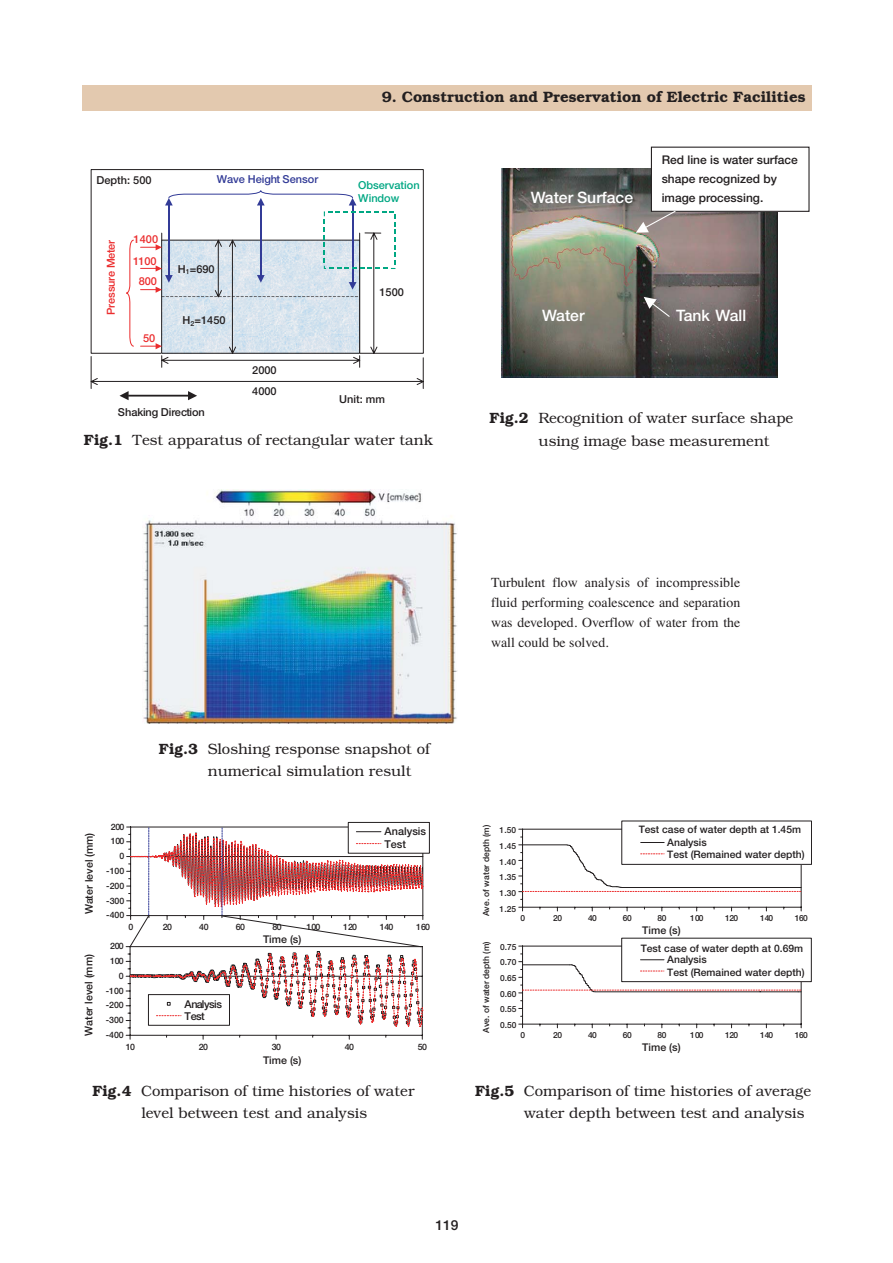
<style>
.page{position:relative;width:893px;height:1263px;background:#fff}
.page>*{position:absolute;margin:0;border:0;box-sizing:border-box;transform-origin:0 0}
.t1{font:500 15.75px "Helvetica Neue";color:#fff}
.t2{font:600 15px "Bookman";color:#231f20}
.t3{font:300 14.85px/22.4px "Bookman";color:#231f20}
.t4{font:13.8px/20.2px "Times";color:#231f20;text-align:justify}
.t5{font:700 13.8px "Futo Go B101";color:#231f20}
.t6{font:500 12px/19.2px "Helvetica Neue";color:#231f20}
.t7{font:500 10.95px/21.1px "Helvetica Neue";color:#231f20}
.t8{font:500 10.95px "Helvetica Neue";color:#eb2d2e}
.t9{font:500 10.95px/13.2px "Helvetica Neue";color:#00a783}
.t10{font:500 10.95px "Helvetica Neue";color:#323b97}
.t11{font:500 10.8px/11.9px "Helvetica Neue";letter-spacing:-.05em;color:#231f20}
.t12{font:500 10.8px/13px "Helvetica Neue";letter-spacing:-.005em;color:#231f20}
.t13{font:500 10.65px "Helvetica Neue";color:#231f20}
.t14{font:500 10.35px/12.6px "Helvetica Neue";color:#231f20}
.t15{font:500 8.85px "Helvetica Neue";color:#231f20}
.t16{font:500 8.55px "Helvetica Neue";color:#231f20}
.t17{font:500 8.4px/15.8px "Helvetica Neue";letter-spacing:-.05em;color:#231f20;text-align:justify}
.s1{font-weight:600}
</style>
<div class="page">
<div style="left:82px;top:85px;width:729px;height:26px;background:#e3c9af"></div>
<img style="left:501px;top:169px;width:276px;height:208px">
<img style="left:143px;top:489px;width:314px;height:235px">
<hr style="left:422px;top:947px;width:1px;height:88px;background:#231f20">
<hr style="left:130px;top:947px;width:1px;height:88px;background:#231f20">
<hr style="left:130px;top:1035px;width:292px;height:1px;background:#231f20">
<div style="left:348px;top:822px;width:81px;height:31px;border:1px solid #231f20"></div>
<hr style="left:800px;top:946px;width:1px;height:78px;background:#231f20">
<hr style="left:522px;top:946px;width:1px;height:78px;background:#231f20">
<hr style="left:522px;top:946px;width:279px;height:1px;background:#231f20">
<hr style="left:522px;top:1024px;width:279px;height:1px;background:#231f20">
<hr style="left:800px;top:829px;width:1px;height:78px;background:#231f20">
<hr style="left:522px;top:829px;width:1px;height:78px;background:#231f20">
<hr style="left:522px;top:829px;width:279px;height:1px;background:#231f20">
<hr style="left:522px;top:907px;width:279px;height:1px;background:#231f20">
<div style="left:621px;top:938px;width:190px;height:44px;background:#fff"></div>
<svg style="left:518px;top:954px;width:283px;height:40px"></svg>
<div style="left:621px;top:821px;width:190px;height:43px;background:#fff"></div>
<svg style="left:518px;top:837px;width:283px;height:55px"></svg>
<div style="left:91px;top:169px;width:332px;height:185px;border:1px solid #231f20"></div>
<hr style="left:168px;top:205px;width:1px;height:70px;background:#323b97">
<hr style="left:260px;top:205px;width:1px;height:70px;background:#323b97">
<hr style="left:352px;top:205px;width:1px;height:77px;background:#323b97">
<svg style="left:90px;top:378px;width:333px;height:7px"></svg>
<hr style="left:423px;top:358px;width:1px;height:31px;background:#231f20">
<hr style="left:91px;top:357px;width:1px;height:32px;background:#231f20">
<svg style="left:126px;top:239px;width:8px;height:108px"></svg>
<svg style="left:165px;top:190px;width:191px;height:15px"></svg>
<hr style="left:128px;top:395px;width:60px;height:2px;background:#231f20">
<svg style="left:119px;top:391px;width:10px;height:9px"></svg>
<svg style="left:188px;top:391px;width:9px;height:9px"></svg>
<svg style="left:140px;top:211px;width:255px;height:156px"></svg>
<div style="left:651px;top:147px;width:158px;height:64px;background:#fff"></div>
<div style="left:651px;top:147px;width:158px;height:65px;border:1px solid #231f20"></div>
<svg style="left:635px;top:210px;width:41px;height:23px"></svg>
<svg style="left:643px;top:297px;width:27px;height:21px"></svg>
<svg style="left:126px;top:827px;width:298px;height:202px"></svg>
<p class="t2" style="left:382px;top:91px;width:425px">9. Construction and Preservation of Electric Facilities</p>
<p class="t10" style="left:217px;top:175px;width:103px">Wave Height Sensor</p>
<p class="t7" style="left:96px;top:171px;width:57px">Depth: 500</p>
<p class="t9" style="left:358px;top:179px;width:63px">Observation<br>Window</p>
<p class="t8" style="left:107px;top:315px;width:77px;rotate:-90deg">P Merusser rete</p>
<p class="t8" style="left:134px;top:235px;width:26px">1400</p>
<p class="t8" style="left:133px;top:257px;width:25px">1100</p>
<p class="t8" style="left:139px;top:277px;width:20px">800</p>
<p class="t8" style="left:143px;top:334px;width:14px">50</p>
<p class="t7" style="left:178px;top:259px;width:38px">H<sub>1</sub>=690</p>
<p class="t7" style="left:183px;top:311px;width:44px">H<sub>2</sub>=1450</p>
<p class="t7" style="left:252px;top:361px;width:26px">2000<br>4000</p>
<p class="t7" style="left:379px;top:283px;width:26px">1500</p>
<p class="t7" style="left:339px;top:389px;width:47px">Unit: mm</p>
<p class="t7" style="left:118px;top:403px;width:88px">Shaking Direction</p>
<p class="t3" style="left:84px;top:430px;width:350px"><span class="s1">Fig.1</span> Test apparatus of rectangular water tank</p>
<p class="t3" style="left:208px;top:739px;width:223px;text-indent:-49px"><span class="s1">Fig.3</span> Sloshing response snapshot of numerical simulation result</p>
<p class="t1" style="left:530px;top:192px;width:104px">Water Surface</p>
<p class="t6" style="left:661px;top:151px;width:138px">Red line is water surface shape recognized by image processing.</p>
<p class="t1" style="left:542px;top:310px;width:44px">Water</p>
<p class="t1" style="left:676px;top:310px;width:72px">Tank Wall</p>
<p class="t3" style="left:538px;top:408px;width:256px;text-indent:-49px"><span class="s1">Fig.2</span> Recognition of water surface shape using image base measurement</p>
<p class="t4" style="left:491px;top:573px;width:251px">Turbulent flow analysis of incompressible fluid performing coalescence and separation was developed. Overflow of water from the wall could be solved.</p>
<p class="t13" style="left:85px;top:914px;width:83px;rotate:-90deg">Water level (mm)</p>
<p class="t13" style="left:85px;top:1036px;width:83px;rotate:-90deg">Water level (mm)</p>
<p class="t15" style="left:111px;top:823px;width:15px">200</p>
<p class="t16" style="left:483px;top:916px;width:93px;rotate:-90deg">Ave. of water depth (m)</p>
<p class="t16" style="left:483px;top:1033px;width:93px;rotate:-90deg">Ave. of water depth (m)</p>
<p class="t12" style="left:384px;top:825px;width:43px">Analysis<br>Test</p>
<p class="t14" style="left:638px;top:824px;width:164px">Test case of water depth at 1.45m</p>
<p class="t17" style="left:499px;top:823px;width:18px">1.50<br>1.45<br>1.40<br>1.35<br>1.30<br>1.25</p>
<p class="t17" style="left:500px;top:939px;width:18px">0.75<br>0.70<br>0.65<br>0.60<br>0.55<br>0.50</p>
<p class="t15" style="left:111px;top:838px;width:15px">100</p>
<p class="t14" style="left:667px;top:837px;width:139px">Analysis<br>Test (Remained water depth)</p>
<p class="t15" style="left:119px;top:853px;width:6px">0</p>
<p class="t15" style="left:106px;top:868px;width:20px">-100</p>
<p class="t15" style="left:106px;top:882px;width:20px">-200</p>
<p class="t15" style="left:106px;top:897px;width:20px">-300</p>
<p class="t15" style="left:106px;top:912px;width:20px">-400</p>
<p class="t17" style="left:520px;top:911px;width:6px">0</p>
<p class="t17" style="left:553px;top:911px;width:10px">20</p>
<p class="t17" style="left:588px;top:911px;width:10px">40</p>
<p class="t17" style="left:623px;top:911px;width:10px">60</p>
<p class="t17" style="left:657px;top:911px;width:10px">80</p>
<p class="t17" style="left:690px;top:911px;width:15px">100</p>
<p class="t17" style="left:725px;top:911px;width:15px">120</p>
<p class="t17" style="left:760px;top:911px;width:15px">140</p>
<p class="t17" style="left:794px;top:911px;width:15px">160</p>
<p class="t15" style="left:128px;top:924px;width:6px">0</p>
<p class="t15" style="left:163px;top:924px;width:11px">20</p>
<p class="t15" style="left:199px;top:924px;width:11px">40</p>
<p class="t15" style="left:236px;top:924px;width:11px">60</p>
<p class="t15" style="left:272px;top:924px;width:11px">80</p>
<p class="t15" style="left:306px;top:924px;width:15px">100</p>
<p class="t15" style="left:343px;top:924px;width:15px">120</p>
<p class="t15" style="left:380px;top:924px;width:15px">140</p>
<p class="t15" style="left:416px;top:924px;width:15px">160</p>
<p class="t13" style="left:642px;top:926px;width:40px">Time (s)</p>
<p class="t13" style="left:263px;top:935px;width:40px">Time (s)</p>
<p class="t15" style="left:110px;top:943px;width:15px">200</p>
<p class="t14" style="left:640px;top:943px;width:164px">Test case of water depth at 0.69m</p>
<p class="t14" style="left:667px;top:954px;width:139px">Analysis<br>Test (Remained water depth)</p>
<p class="t15" style="left:110px;top:958px;width:15px">100</p>
<p class="t15" style="left:119px;top:973px;width:6px">0</p>
<p class="t15" style="left:106px;top:987px;width:20px">-100</p>
<p class="t11" style="left:184px;top:999px;width:39px">Analysis<br>Test</p>
<p class="t15" style="left:106px;top:1002px;width:20px">-200</p>
<p class="t15" style="left:106px;top:1017px;width:20px">-300</p>
<p class="t15" style="left:106px;top:1032px;width:20px">-400</p>
<p class="t17" style="left:520px;top:1028px;width:6px">0</p>
<p class="t17" style="left:553px;top:1028px;width:10px">20</p>
<p class="t17" style="left:588px;top:1028px;width:10px">40</p>
<p class="t17" style="left:623px;top:1028px;width:10px">60</p>
<p class="t17" style="left:657px;top:1028px;width:10px">80</p>
<p class="t17" style="left:690px;top:1028px;width:15px">100</p>
<p class="t17" style="left:725px;top:1028px;width:15px">120</p>
<p class="t17" style="left:760px;top:1028px;width:15px">140</p>
<p class="t17" style="left:794px;top:1028px;width:15px">160</p>
<p class="t15" style="left:126px;top:1043px;width:11px">10</p>
<p class="t15" style="left:199px;top:1043px;width:11px">20</p>
<p class="t15" style="left:272px;top:1043px;width:11px">30</p>
<p class="t15" style="left:345px;top:1043px;width:11px">40</p>
<p class="t15" style="left:418px;top:1043px;width:11px">50</p>
<p class="t13" style="left:263px;top:1056px;width:40px">Time (s)</p>
<p class="t13" style="left:642px;top:1043px;width:40px">Time (s)</p>
<p class="t3" style="left:92px;top:1081px;width:323px;text-align:center"><span class="s1">Fig.4</span> Comparison of time histories of water level between test and analysis</p>
<p class="t3" style="left:524px;top:1081px;width:288px;text-indent:-49px"><span class="s1">Fig.5</span> Comparison of time histories of average water depth between test and analysis</p>
<p class="t5" style="left:435px;top:1219px;width:25px">119</p>
</div>
